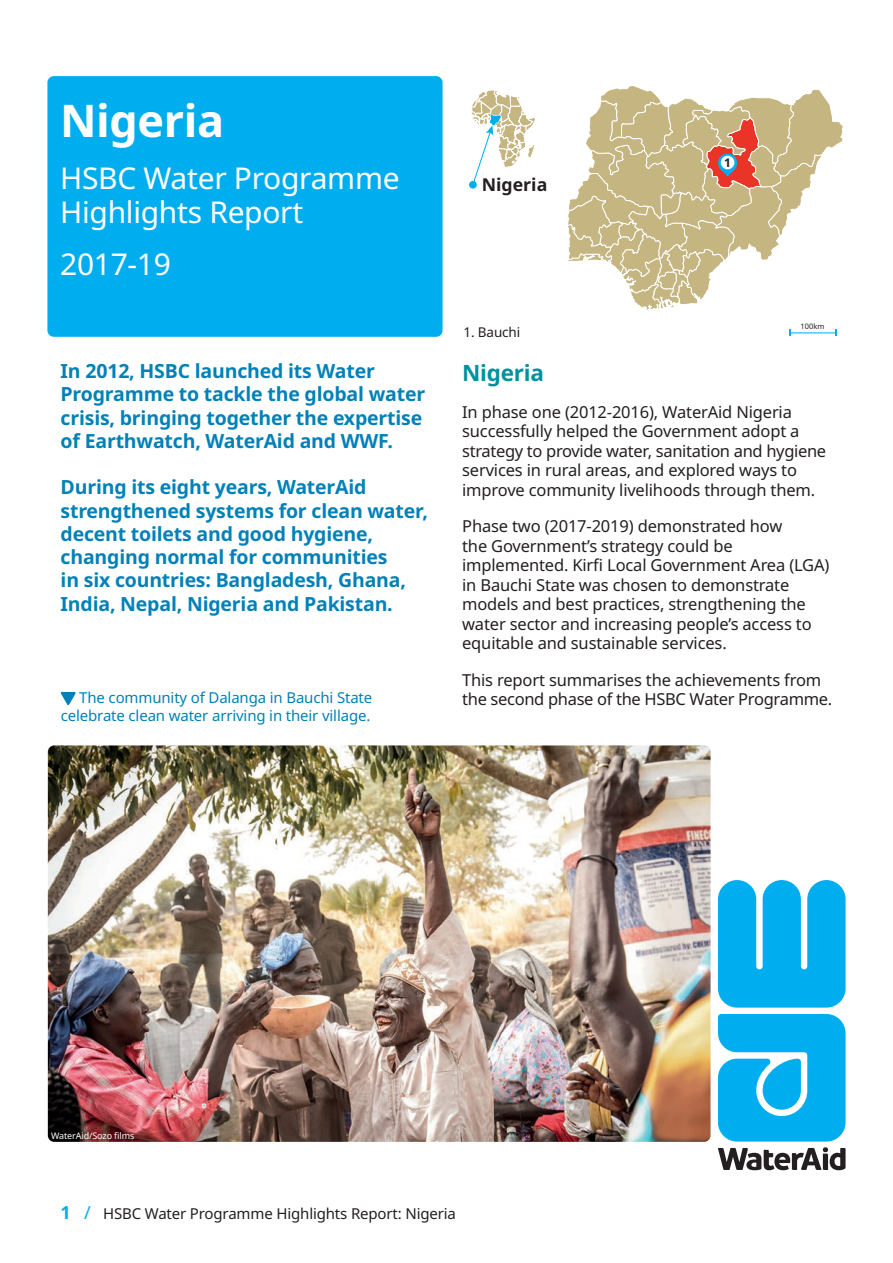
<style>
.page{position:relative;width:893px;height:1263px;background:#fff}
.page>*{position:absolute;margin:0;border:0;box-sizing:border-box;transform-origin:0 0}
.t1{font:700 45px "Noto Sans";letter-spacing:-.01em;color:#fff}
.t2{font:30px/34.5px "Noto Sans";letter-spacing:-.01em;color:#fff}
.t3{font:700 22.5px "Noto Sans";letter-spacing:-.01em;color:#00919f}
.t4{font:700 19.5px/23.2px "Noto Sans";letter-spacing:-.01em;color:#0181b8}
.t5{font:700 17.7px "Noto Sans";color:#231f20}
.t6{font:16.5px/19.5px "Noto Sans";letter-spacing:-.01em;color:#231f20}
.t7{font:15px/18px "Noto Sans";letter-spacing:-.01em;color:#0181b8;text-align:right}
.t8{font:15px "Noto Sans";letter-spacing:-.01em;color:#231f20}
.t9{font:13.5px "Noto Sans";letter-spacing:-.01em;color:#231f20}
.t10{font:700 12px "Noto Sans";color:#231f20}
.t11{font:9px "Noto Sans";letter-spacing:-.01em;color:#fff}
.t12{font:7.5px "Noto Sans";color:#231f20}
.s1{font-weight:700;font-size:18px;color:#00aeef}
.s2{font-size:18px;color:#00aeef}
</style>
<div class="page">
<img style="left:48px;top:745px;width:663px;height:397px">
<div style="left:47px;top:76px;width:396px;height:261px;background:#00aeef;border-radius:6px"></div>
<svg style="left:718px;top:880px;width:127px;height:128px;background:#1cb6f0"></svg>
<svg style="left:718px;top:1014px;width:127px;height:127px;background:#1db7f0"></svg>
<svg style="left:718px;top:1147px;width:127px;height:23px"></svg>
<svg style="left:61px;top:692px;width:15px;height:13px"></svg>
<hr style="left:790px;top:332px;width:46px;height:1px;background:#00aeef">
<svg style="left:469px;top:90px;width:66px;height:99px"></svg>
<svg style="left:568px;top:86px;width:275px;height:224px"></svg>
<div style="left:721px;top:156px;width:13px;height:13px;background:#fff;border-radius:50%"></div>
<h1 class="t1" style="left:60px;top:89px;width:166px">Nigeria</h1>
<h2 class="t2" style="left:60px;top:161px;width:341px">HSBC Water Programme<br>Highlights Report</h2>
<h2 class="t2" style="left:60px;top:247px;width:112px">2017-19</h2>
<p class="t4" style="left:61px;top:360px;width:366px">In 2012, HSBC launched its Water Programme to tackle the global water crisis, bringing together the expertise of Earthwatch, WaterAid and WWF.</p>
<p class="t4" style="left:61px;top:476px;width:369px">During its eight years, WaterAid strengthened systems for clean water, decent toilets and good hygiene, changing normal for communities<br>in six countries: Bangladesh, Ghana, India, Nepal, Nigeria and Pakistan.</p>
<p class="t7" style="left:61px;top:689px;width:313px">The community of Dalanga in Bauchi State celebrate clean water arriving in their village.</p>
<p class="t5" style="left:482px;top:172px;width:67px">Nigeria</p>
<p class="t9" style="left:463px;top:322px;width:58px">1. Bauchi</p>
<p class="t10" style="left:724px;top:154px;width:8px">1</p>
<p class="t12" style="left:801px;top:321px;width:25px">100km</p>
<h3 class="t3" style="left:462px;top:357px;width:84px">Nigeria</h3>
<p class="t6" style="left:462px;top:402px;width:366px">In phase one (2012-2016), WaterAid Nigeria successfully helped the Government adopt a strategy to provide water, sanitation and hygiene services in rural areas, and explored ways to improve community livelihoods through them.</p>
<p class="t6" style="left:462px;top:517px;width:369px">Phase two (2017-2019) demonstrated how<br>the Government’s strategy could be implemented. Kirfi Local Government Area (LGA) in Bauchi State was chosen to demonstrate models and best practices, strengthening the water sector and increasing people’s access to equitable and sustainable services.</p>
<p class="t6" style="left:462px;top:670px;width:372px">This report summarises the achievements from the second phase of the HSBC Water Programme.</p>
<p class="t11" style="left:51px;top:1129px;width:85px">WaterAid/Sozo films</p>
<p class="t8" style="left:61px;top:1203px;width:397px"><span class="s1">1</span> <span class="s2">/</span> HSBC Water Programme Highlights Report: Nigeria</p>
</div>
